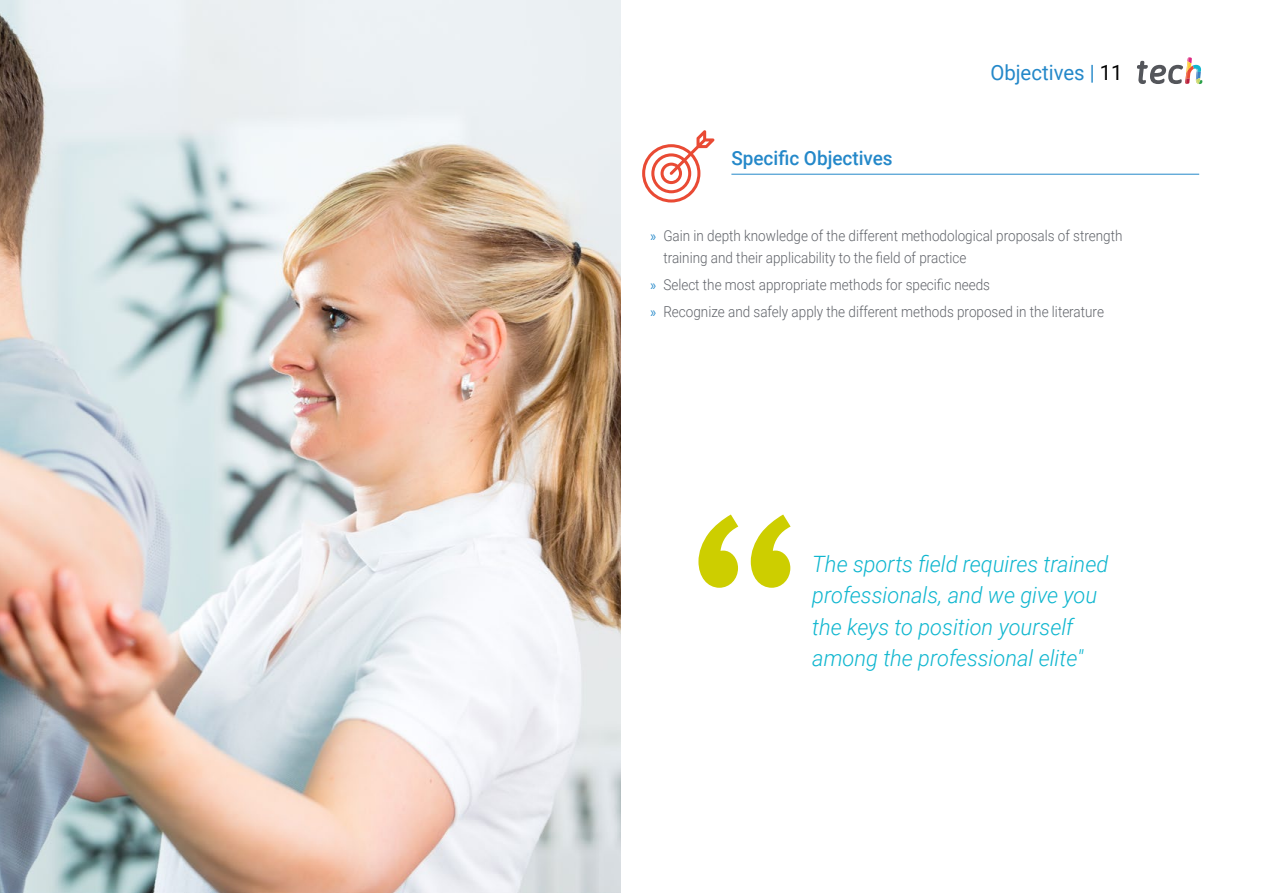
<style>
.page{position:relative;width:1263px;height:893px;background:#fff}
.page>*{position:absolute;margin:0;border:0;box-sizing:border-box;transform-origin:0 0}
.Destacados{font:italic 300 22.5px/31.5px "Roboto";color:#0fb6cf}
.Sección___Pag{font:21px "Roboto";color:#2488c9}
.Subtítulo_Pag{font:500 19.5px "Roboto";color:#2488c9}
.t1{font:300 15px/22.5px "Roboto";color:#61646a;scale:.9 1}
.s1{color:#000}
.s2{font-family:"Myriad Pro";font-weight:400;color:#2488c9}
</style>
<div class="page">
<svg style="left:642px;top:130px;width:72px;height:73px"></svg>
<hr style="left:731px;top:174px;width:468px;height:1px;background:#2488c9">
<img style="left:0;top:0;width:621px;height:893px">
<svg style="left:1137px;top:57px;width:65px;height:27px"></svg>
<svg style="left:698px;top:514px;width:93px;height:74px"></svg>
<p class="Subtítulo_Pag" style="left:731px;top:144px;width:163px">Specific Objectives</p>
<p class="Sección___Pag" style="left:990px;top:57px;width:134px">Objectives | <span class="s1">11</span></p>
<p class="t1" style="left:663px;top:224px;width:512px;text-indent:-13px"><span class="s2">»</span> Gain in depth knowledge of the different methodological proposals of strength training and their applicability to the field of practice</p>
<p class="t1" style="left:651px;top:273px;width:379px"><span class="s2">»</span> Select the most appropriate methods for specific needs</p>
<p class="t1" style="left:651px;top:300px;width:505px"><span class="s2">»</span> Recognize and safely apply the different methods proposed in the literature</p>
<p class="Destacados" style="left:812px;top:547px;width:297px">The sports field requires trained professionals, and we give you the keys to position yourself among the professional elite"</p>
</div>
